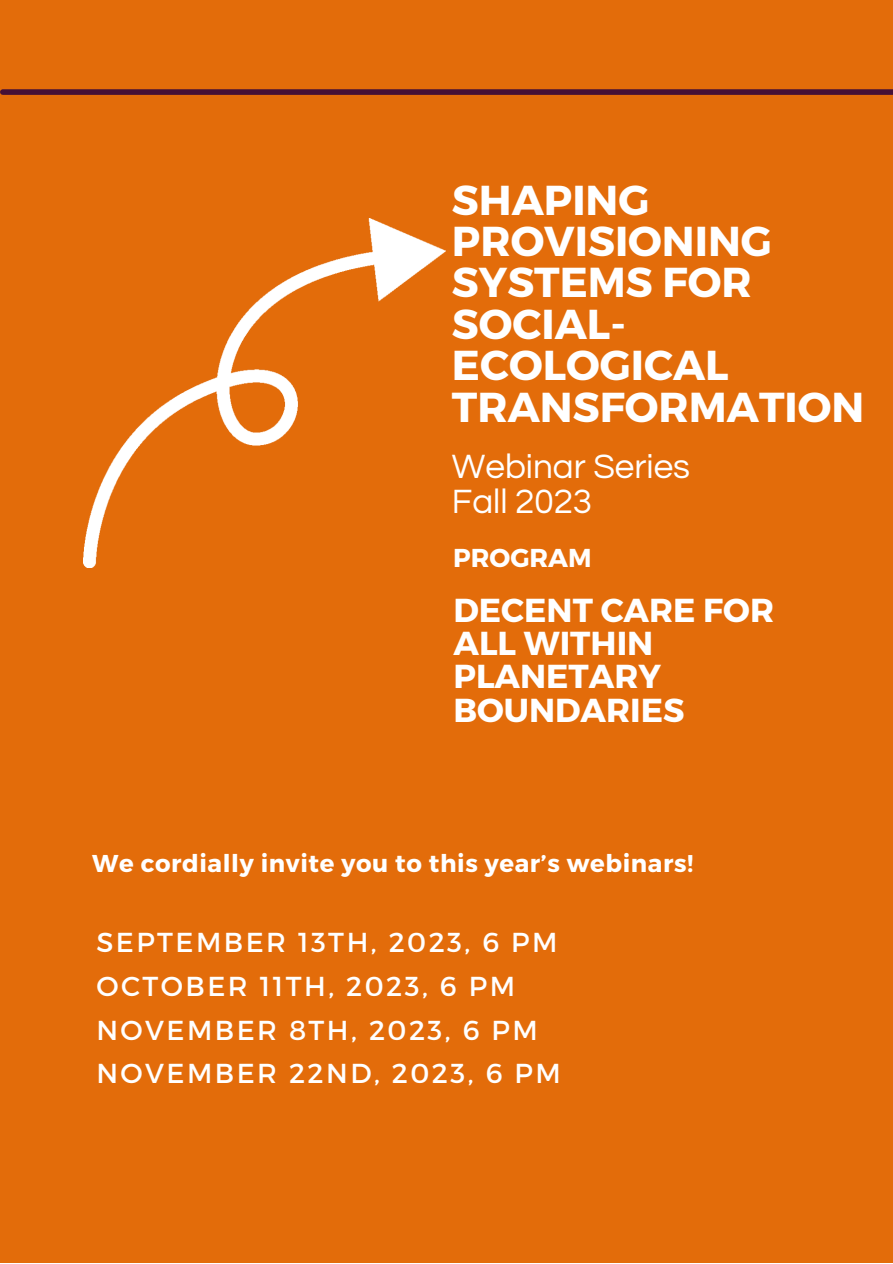
<style>
.page{position:relative;width:893px;height:1264px;background:#fff}
.page>*{position:absolute;margin:0;border:0;box-sizing:border-box;transform-origin:0 0}
.t1{font:700 41.7px/41.4px "Montserrat";color:#fff}
.t2{font:35.1px "Questrial";color:#fff}
.t3{font:700 33.15px/33.2px "Montserrat";color:#fff}
.t4{font:27.45px "Montserrat";letter-spacing:.09em;color:#fff}
.t5{font:700 25.8px "Montserrat";color:#fff}
.t6{font:700 24.3px "Montserrat";letter-spacing:.025em;color:#fff}
</style>
<div class="page">
<div style="left:0;top:0;width:892px;height:1262px;background:#e36c0a"></div>
<div style="left:3px;top:89px;width:889px;height:6px;background:#461036"></div>
<img style="left:84px;top:218px;width:362px;height:350px">
<p class="t1" style="left:452px;top:177px;width:414px">SHAPING<br>PROVISIONING<br>SYSTEMS FOR<br>SOCIAL-<br>ECOLOGICAL<br>TRANSFORMATION</p>
<p class="t2" style="left:452px;top:449px;width:240px">Webinar Series</p>
<p class="t2" style="left:452px;top:484px;width:142px">Fall 2023</p>
<p class="t5" style="left:453px;top:541px;width:140px">PROGRAM</p>
<p class="t3" style="left:453px;top:592px;width:322px">DECENT CARE FOR<br>ALL WITHIN<br>PLANETARY<br>BOUNDARIES</p>
<p class="t6" style="left:92px;top:847px;width:602px">We cordially invite you to this year’s webinars!</p>
<p class="t4" style="left:96px;top:924px;width:462px">SEPTEMBER 13TH, 2023, 6 PM</p>
<p class="t4" style="left:96px;top:968px;width:420px">OCTOBER 11TH, 2023, 6 PM</p>
<p class="t4" style="left:96px;top:1011px;width:443px">NOVEMBER 8TH, 2023, 6 PM</p>
<p class="t4" style="left:96px;top:1055px;width:466px">NOVEMBER 22ND, 2023, 6 PM</p>
</div>
